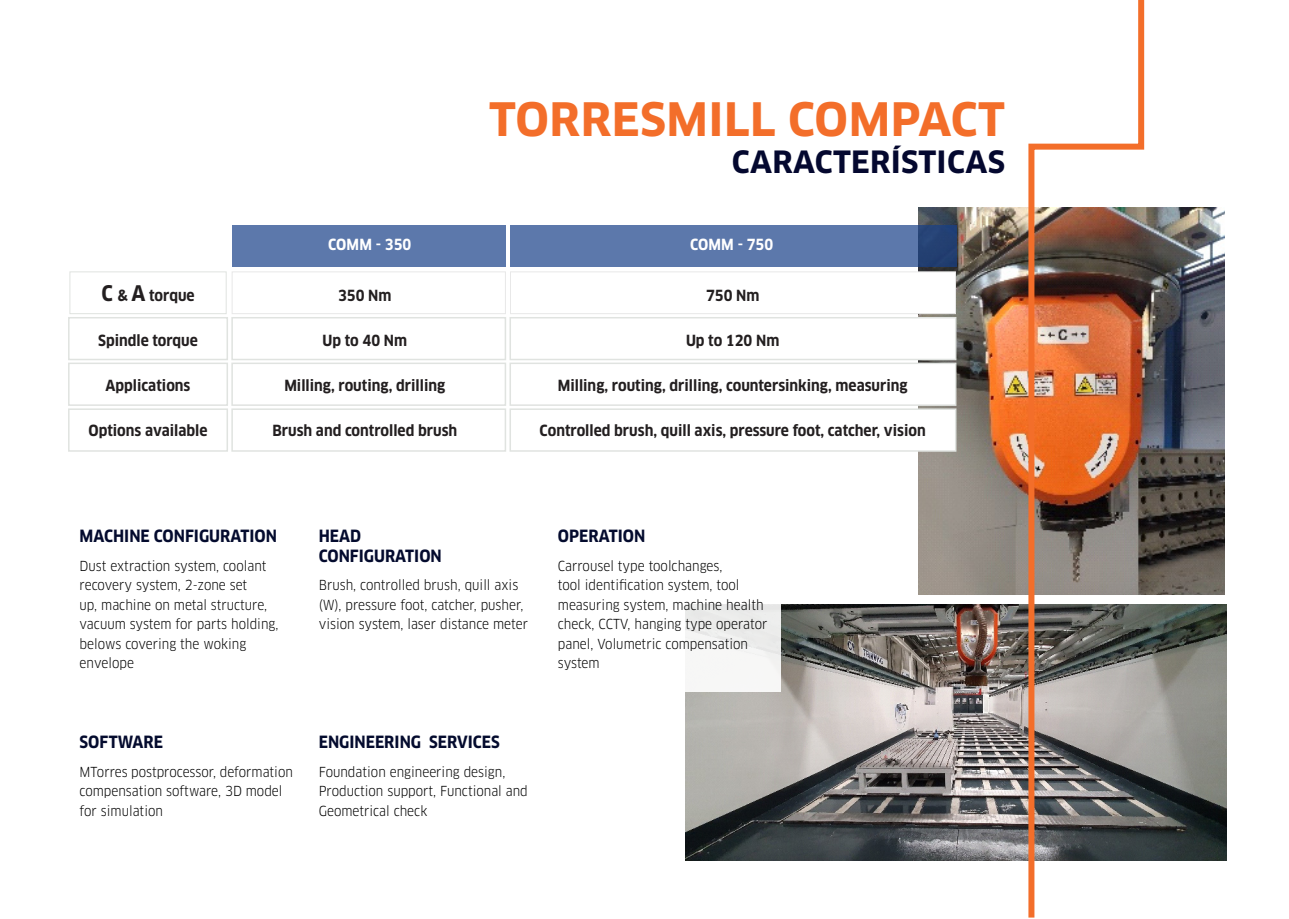
<style>
.page{position:relative;width:1289px;height:919px;background:#fff}
.page>*{position:absolute;margin:0;border:0;box-sizing:border-box;transform-origin:0 0}
.t1{font:700 45px "Clan OT";letter-spacing:.01em;color:#f36e2a}
.t2{font:700 30px "Clan OT";letter-spacing:.01em;color:#04082f}
.t3{font:700 condensed 16.5px "Clan OT";color:#040b2e}
.t4{font:700 condensed 15px "Clan OT";color:#231f20}
.t5{font:700 condensed 15px "Clan OT";color:#fff}
.t6{font:condensed 13.5px/19.5px "Clan OT";color:#000}
.s1{font-size:21px}
</style>
<div class="page">
<img style="left:685px;top:604px;width:541px;height:256px">
<img style="left:918px;top:207px;width:306px;height:387px">
<div style="left:231px;top:408px;width:275px;height:43px;background:#fff;border:2px solid #e0e3e0"></div>
<img style="left:1025px;top:0;width:122px;height:918px">
<div style="left:232px;top:225px;width:273px;height:42px;background:#5c78ab"></div>
<div style="left:232px;top:271px;width:274px;height:43px;background:#fff;border:1px solid #e8e8e8"></div>
<div style="left:231px;top:317px;width:275px;height:43px;background:#fff;border:2px solid #e0e3e0"></div>
<div style="left:231px;top:362px;width:275px;height:44px;background:#fff;border:2px solid #e0e3e0"></div>
<div style="left:69px;top:271px;width:157px;height:43px;background:#fff;border:1px solid #e0e3e0"></div>
<div style="left:68px;top:317px;width:160px;height:43px;background:#fff;border:2px solid #e0e3e0"></div>
<div style="left:68px;top:362px;width:160px;height:44px;background:#fff;border:2px solid #e0e3e0"></div>
<div style="left:68px;top:408px;width:160px;height:43px;background:#fff;border:2px solid #e0e3e0"></div>
<div style="left:509px;top:408px;width:447px;height:43px;background:#fff;border:2px solid #e0e3e0"></div>
<svg style="left:510px;top:225px;width:446px;height:42px;background:#5773a6"></svg>
<div style="left:510px;top:271px;width:445px;height:43px;background:#fff;border:1px solid #e8e8e8"></div>
<div style="left:509px;top:317px;width:447px;height:43px;background:#fff;border:2px solid #e0e3e0"></div>
<div style="left:509px;top:362px;width:447px;height:44px;background:#fff;border:2px solid #e0e3e0"></div>
<div style="left:548px;top:506px;width:232px;height:185px;background:#fff"></div>
<p class="t4" style="left:101px;top:287px;width:95px"><span class="s1">C</span> &amp; <span class="s1">A</span> torque</p>
<p class="t4" style="left:98px;top:332px;width:101px">Spindle torque</p>
<p class="t4" style="left:106px;top:377px;width:86px">Applications</p>
<p class="t4" style="left:88px;top:422px;width:120px">Options available</p>
<p class="t5" style="left:328px;top:236px;width:85px">COMM - 350</p>
<p class="t4" style="left:338px;top:286px;width:55px">350 Nm</p>
<p class="t4" style="left:322px;top:331px;width:86px">Up to 40 Nm</p>
<p class="t4" style="left:284px;top:376px;width:162px">Milling, routing, drilling</p>
<p class="t4" style="left:272px;top:421px;width:186px">Brush and controlled brush</p>
<p class="t1" style="left:489px;top:94px;width:517px">TORRESMILL COMPACT</p>
<p class="t2" style="left:731px;top:144px;width:275px">CARACTERÍSTICAS</p>
<p class="t5" style="left:690px;top:236px;width:85px">COMM - 750</p>
<p class="t4" style="left:706px;top:286px;width:55px">750 Nm</p>
<p class="t4" style="left:686px;top:331px;width:95px">Up to 120 Nm</p>
<p class="t4" style="left:557px;top:376px;width:351px">Milling, routing, drilling, countersinking, measuring</p>
<p class="t4" style="left:539px;top:421px;width:387px">Controlled brush, quill axis, pressure foot, catcher, vision</p>
<p class="t3" style="left:80px;top:526px;width:199px">MACHINE CONFIGURATION</p>
<p class="t6" style="left:80px;top:556px;width:200px">Dust extraction system, coolant recovery system, 2-zone set<br>up, machine on metal structure, vacuum system for parts holding, belows covering the woking envelope</p>
<p class="t3" style="left:80px;top:732px;width:85px">SOFTWARE</p>
<p class="t6" style="left:80px;top:762px;width:215px">MTorres postprocessor, deformation compensation software, 3D model for simulation</p>
<p class="t3" style="left:319px;top:526px;width:44px">HEAD</p>
<p class="t3" style="left:319px;top:546px;width:125px">CONFIGURATION</p>
<p class="t6" style="left:319px;top:575px;width:211px">Brush, controlled brush, quill axis (W), pressure foot, catcher, pusher, vision system, laser distance meter</p>
<p class="t3" style="left:319px;top:732px;width:182px">ENGINEERING SERVICES</p>
<p class="t6" style="left:319px;top:762px;width:211px">Foundation engineering design,<br>Production support, Functional and<br>Geometrical check</p>
<p class="t3" style="left:558px;top:526px;width:89px">OPERATION</p>
<p class="t6" style="left:558px;top:556px;width:211px">Carrousel type toolchanges,<br>tool identification system, tool measuring system, machine health check, CCTV, hanging type operator panel, Volumetric compensation system</p>
</div>
